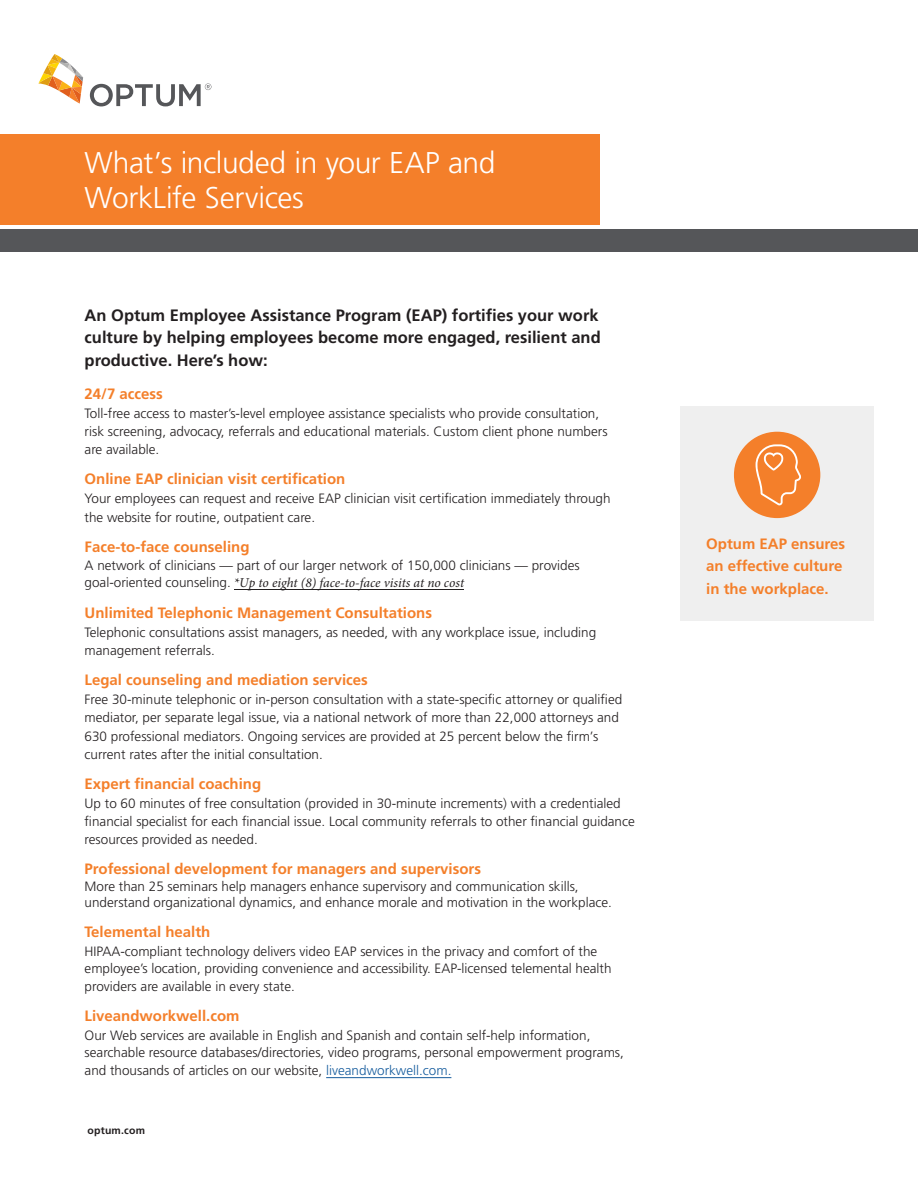
<style>
.page{position:relative;width:918px;height:1188px;background:#fff}
.page>*{position:absolute;margin:0;border:0;box-sizing:border-box;transform-origin:0 0}
.Body_copy{font:300 30px/34.5px "Frutiger LT Std";letter-spacing:-.015em;color:#fff}
.Body_copy-2{font:700 16.5px/22.5px "Frutiger LT Std";color:#231f20}
.Body_copy-3{font:700 15px "Frutiger LT Std";color:#f47f2a}
.Body_copy-4{font:300 13.5px/18.3px "Frutiger LT Std";color:#231f20}
.Body_copy-5{font:700 10.5px "Frutiger LT Std";letter-spacing:.02em;color:#231f20}
.s1{font-family:"Minion Pro";font-weight:400;font-style:italic}
.s2{color:#175d9e}
</style>
<div class="page">
<div style="left:680px;top:407px;width:194px;height:214px;background:#efefef"></div>
<div style="left:734px;top:432px;width:86px;height:86px;background:#f47f2a;border-radius:50%"></div>
<svg style="left:756px;top:444px;width:45px;height:61px"></svg>
<div style="left:0;top:134px;width:599px;height:91px;background:#f47f2a"></div>
<div style="left:0;top:229px;width:918px;height:22px;background:#555659"></div>
<svg style="left:38px;top:54px;width:45px;height:50px"></svg>
<svg style="left:90px;top:83px;width:121px;height:23px"></svg>
<hr style="left:234px;top:589px;width:230px;height:1px;background:#231f20">
<hr style="left:326px;top:1077px;width:125px;height:1px;background:#175d9e">
<p class="Body_copy" style="left:85px;top:146px;width:412px">What’s included in your EAP and<br>WorkLife Services</p>
<p class="Body_copy-2" style="left:85px;top:304px;width:518px">An Optum Employee Assistance Program (EAP) fortifies your work culture by helping employees become more engaged, resilient and productive. Here’s how:</p>
<p class="Body_copy-3" style="left:85px;top:385px;width:80px">24/7 access</p>
<p class="Body_copy-4" style="left:85px;top:404px;width:525px">Toll-free access to master’s-level employee assistance specialists who provide consultation, risk screening, advocacy, referrals and educational materials. Custom client phone numbers are available.</p>
<p class="Body_copy-3" style="left:85px;top:470px;width:262px">Online EAP clinician visit certification</p>
<p class="Body_copy-4" style="left:85px;top:490px;width:528px">Your employees can request and receive EAP clinician visit certification immediately through the website for routine, outpatient care.</p>
<p class="Body_copy-3" style="left:85px;top:538px;width:167px">Face-to-face counseling</p>
<p class="Body_copy-4" style="left:85px;top:557px;width:497px;line-height:17.2px">A network of clinicians — part of our larger network of 150,000 clinicians — provides goal-oriented counseling. <span class="s1">*Up to eight (8) face-to-face visits at no cost</span></p>
<p class="Body_copy-3" style="left:85px;top:604px;width:349px">Unlimited Telephonic Management Consultations</p>
<p class="Body_copy-4" style="left:85px;top:623px;width:513px">Telephonic consultations assist managers, as needed, with any workplace issue, including management referrals.</p>
<p class="Body_copy-3" style="left:85px;top:671px;width:285px">Legal counseling and mediation services</p>
<p class="Body_copy-4" style="left:85px;top:691px;width:539px">Free 30-minute telephonic or in-person consultation with a state-specific attorney or qualified mediator, per separate legal issue, via a national network of more than 22,000 attorneys and 630 professional mediators. Ongoing services are provided at 25 percent below the firm’s current rates after the initial consultation.</p>
<p class="Body_copy-3" style="left:85px;top:775px;width:178px">Expert financial coaching</p>
<p class="Body_copy-4" style="left:85px;top:794px;width:552px">Up to 60 minutes of free consultation (provided in 30-minute increments) with a credentialed financial specialist for each financial issue. Local community referrals to other financial guidance resources provided as needed.</p>
<p class="Body_copy-3" style="left:85px;top:860px;width:398px">Professional development for managers and supervisors</p>
<p class="Body_copy-4" style="left:85px;top:879px;width:529px;line-height:16.2px">More than 25 seminars help managers enhance supervisory and communication skills, understand organizational dynamics, and enhance morale and motivation in the workplace.</p>
<p class="Body_copy-3" style="left:85px;top:923px;width:127px">Telemental health</p>
<p class="Body_copy-4" style="left:85px;top:942px;width:529px;line-height:17.7px">HIPAA-compliant technology delivers video EAP services in the privacy and comfort of the employee’s location, providing convenience and accessibility. EAP-licensed telemental health providers are available in every state.</p>
<p class="Body_copy-3" style="left:85px;top:1007px;width:157px">Liveandworkwell.com</p>
<p class="Body_copy-4" style="left:85px;top:1026px;width:541px;line-height:17.7px">Our Web services are available in English and Spanish and contain self-help information, searchable resource databases/directories, video programs, personal empowerment programs, and thousands of articles on our website, <span class="s2">liveandworkwell.com.</span></p>
<p class="Body_copy-5" style="left:88px;top:1124px;width:59px">optum.com</p>
<p class="Body_copy-3" style="left:706px;top:535px;width:140px">Optum EAP ensures</p>
<p class="Body_copy-3" style="left:706px;top:557px;width:138px">an effective culture</p>
<p class="Body_copy-3" style="left:706px;top:580px;width:124px">in the workplace.</p>
</div>
